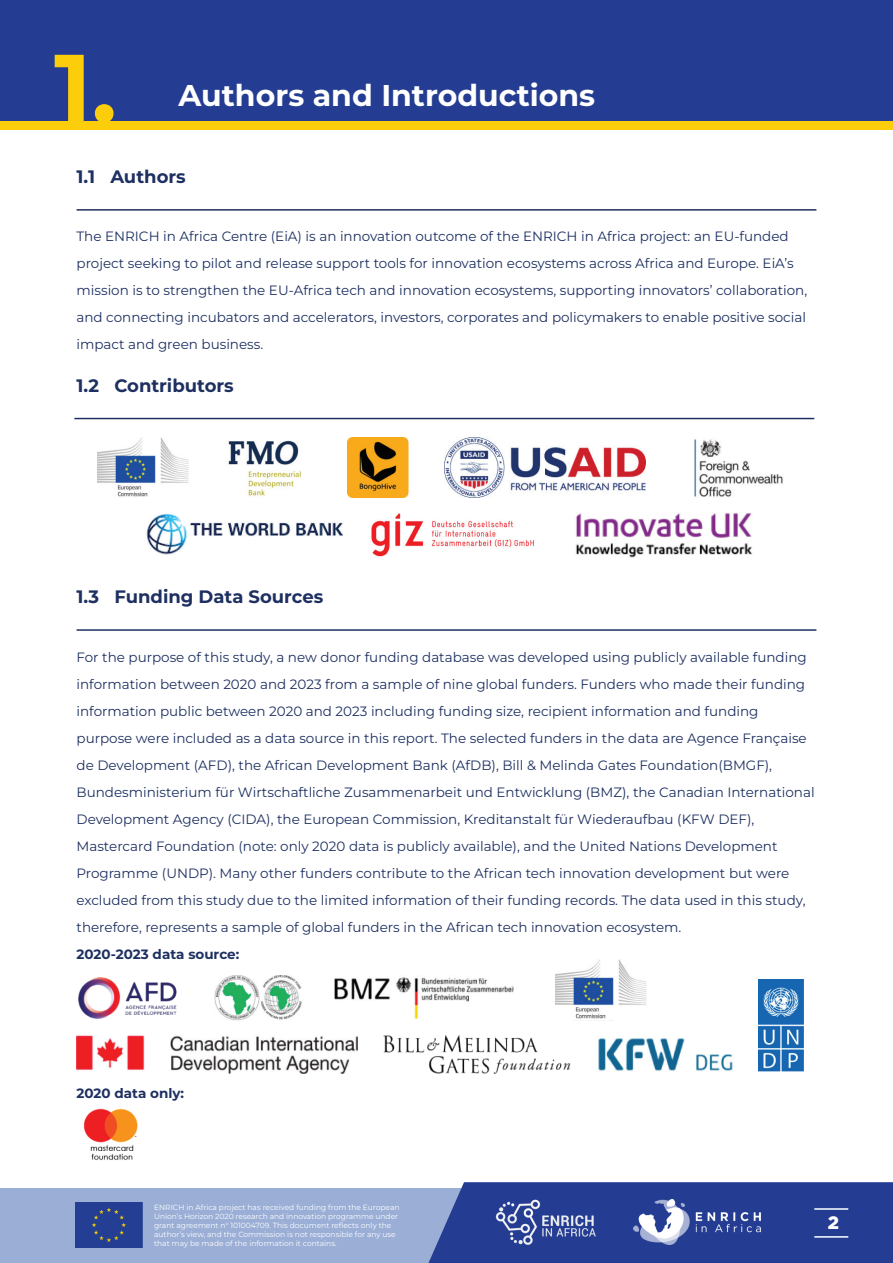
<style>
.page{position:relative;width:893px;height:1263px;background:#fff}
.page>*{position:absolute;margin:0;border:0;box-sizing:border-box;transform-origin:0 0}
.t1{font:700 96px "Montserrat";color:#fccd0a}
.t2{font:700 30px "Montserrat";color:#fff}
.t3{font:700 18px "Montserrat";color:#1e3061}
.t4{font:900 18px "Gotham";color:#fff}
.t5{font:13.5px/27px "Montserrat";color:#1e3061}
.t6{font:700 13.5px "Montserrat";color:#1e3061}
.t7{font:7.5px/9px "Montserrat";color:#fff}
</style>
<div class="page">
<div style="left:0;top:1188px;width:893px;height:75px;background:#9aaed6"></div>
<div style="left:0;top:0;width:893px;height:121px;background:#243d92"></div>
<div style="left:0;top:121px;width:893px;height:8px;background:#fccd0a"></div>
<svg style="left:428px;top:1182px;width:465px;height:81px;background:#2d4597"></svg>
<img style="left:75px;top:1203px;width:68px;height:45px">
<img style="left:485px;top:1192px;width:122px;height:60px">
<img style="left:634px;top:1199px;width:126px;height:45px">
<hr style="left:814px;top:1208px;width:34px;height:2px;background:#fff">
<hr style="left:814px;top:1236px;width:34px;height:1px;background:#fff">
<hr style="left:77px;top:209px;width:739px;height:2px;background:#1e3061">
<hr style="left:74px;top:418px;width:740px;height:1px;background:#1e3061">
<hr style="left:77px;top:629px;width:739px;height:2px;background:#1e3061">
<img style="left:228px;top:440px;width:73px;height:56px">
<img style="left:98px;top:437px;width:90px;height:60px">
<img style="left:348px;top:437px;width:60px;height:60px">
<img style="left:444px;top:437px;width:201px;height:60px">
<img style="left:694px;top:439px;width:89px;height:58px">
<img style="left:146px;top:513px;width:197px;height:42px">
<img style="left:371px;top:513px;width:163px;height:44px">
<img style="left:576px;top:513px;width:177px;height:45px">
<img style="left:78px;top:977px;width:99px;height:42px">
<img style="left:334px;top:977px;width:179px;height:42px">
<img style="left:215px;top:975px;width:87px;height:45px">
<img style="left:83px;top:1108px;width:55px;height:52px">
<img style="left:556px;top:960px;width:90px;height:59px">
<img style="left:77px;top:1036px;width:280px;height:37px">
<img style="left:384px;top:1036px;width:186px;height:37px">
<img style="left:598px;top:1038px;width:135px;height:33px">
<img style="left:758px;top:980px;width:45px;height:91px">
<h1 class="t1" style="left:54px;top:19px;width:64px">1.</h1>
<h2 class="t2" style="left:179px;top:73px;width:418px">Authors and Introductions</h2>
<h3 class="t3" style="left:77px;top:164px;width:111px">1.1 Authors</h3>
<p class="t5" style="left:77px;top:222px;width:732px">The ENRICH in Africa Centre (EiA) is an innovation outcome of the ENRICH in Africa project: an EU-funded project seeking to pilot and release support tools for innovation ecosystems across Africa and Europe. EiA’s mission is to strengthen the EU-Africa tech and innovation ecosystems, supporting innovators’ collaboration, and connecting incubators and accelerators, investors, corporates and policymakers to enable positive social impact and green business.</p>
<h3 class="t3" style="left:77px;top:373px;width:159px">1.2 Contributors</h3>
<h3 class="t3" style="left:77px;top:584px;width:248px">1.3 Funding Data Sources</h3>
<p class="t5" style="left:77px;top:643px;width:740px">For the purpose of this study, a new donor funding database was developed using publicly available funding information between 2020 and 2023 from a sample of nine global funders. Funders who made their funding information public between 2020 and 2023 including funding size, recipient information and funding purpose were included as a data source in this report. The selected funders in the data are Agence Française de Development (AFD), the African Development Bank (AfDB), Bill &amp; Melinda Gates Foundation(BMGF), Bundesministerium für Wirtschaftliche Zusammenarbeit und Entwicklung (BMZ), the Canadian International Development Agency (CIDA), the European Commission, Kreditanstalt für Wiederaufbau (KFW DEF), Mastercard Foundation (note: only 2020 data is publicly available), and the United Nations Development Programme (UNDP). Many other funders contribute to the African tech innovation development but were excluded from this study due to the limited information of their funding records. The data used in this study, therefore, represents a sample of global funders in the African tech innovation ecosystem.</p>
<p class="t6" style="left:77px;top:944px;width:164px">2020-2023 data source:</p>
<p class="t6" style="left:77px;top:1083px;width:109px">2020 data only:</p>
<p class="t7" style="left:154px;top:1203px;width:247px">ENRICH in Africa project has received funding from the European Union’s Horizon 2020 research and innovation programme under grant agreement n° 101004709. This document reflects only the author’s view, and the Commission is not responsible for any use that may be made of the information it contains.</p>
<h3 class="t4" style="left:828px;top:1212px;width:13px">2</h3>
</div>
